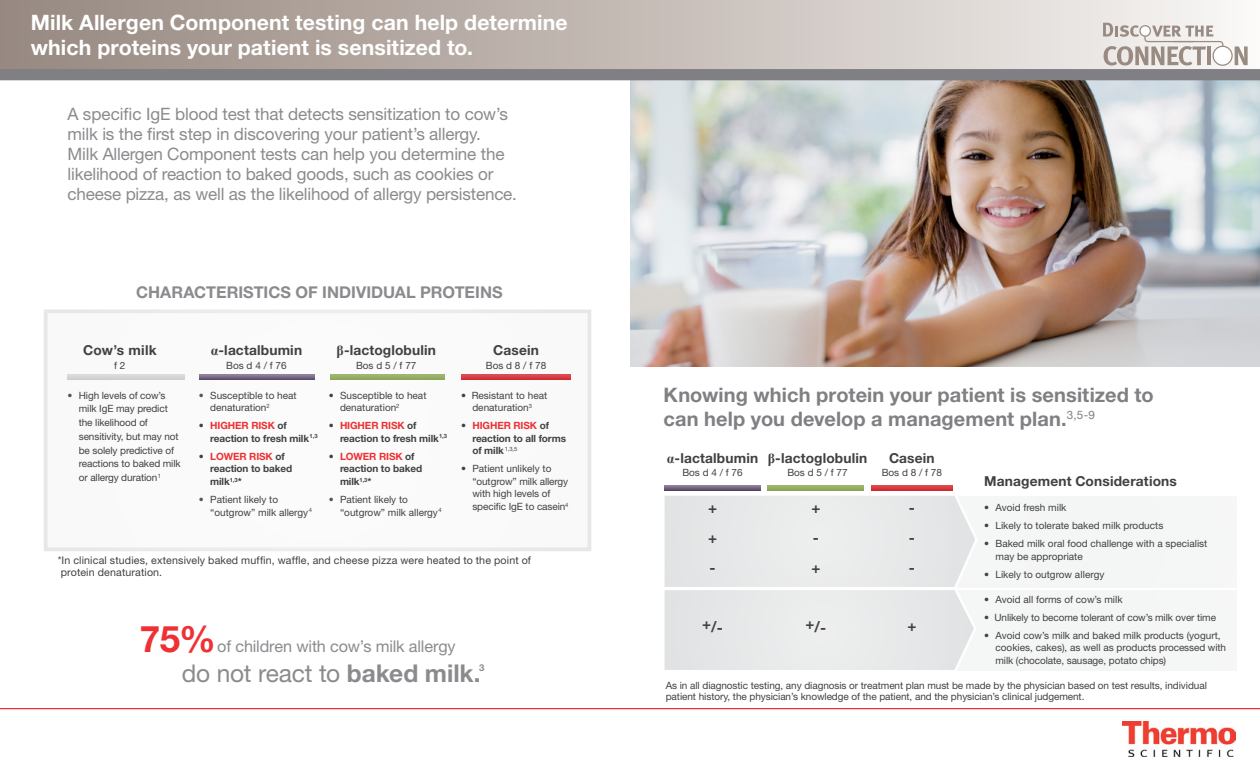
<style>
.page{position:relative;width:1260px;height:765px;background:#fff}
.page>*{position:absolute;margin:0;border:0;box-sizing:border-box;transform-origin:0 0}
.t1{font:700 36.75px "Helvetica Neue LT Std";color:#ee3134}
.t2{font:24.5px "Helvetica Neue LT Std";letter-spacing:-.01em;color:#8b8a8e}
.t3{font:700 21.25px/25px "Helvetica Neue LT Std";letter-spacing:.005em;color:#fff}
.t4{font:700 20px/23.8px "Helvetica Neue LT Std";letter-spacing:.005em;color:#807f83}
.t5{font:17px/20px "Helvetica Neue LT Std";letter-spacing:-.01em;color:#8b8a8e}
.t6{font:700 16.25px "Helvetica Neue LT Std";color:#8b8a8e}
.t7{font:16.25px "Helvetica Neue LT Std";letter-spacing:-.01em;color:#8b8a8e}
.t8{font:700 15px/30px "Helvetica Neue LT Std";color:#414042;text-align:justify}
.t9{font:700 13.75px "Helvetica Neue LT Std";letter-spacing:.01em;color:#414042}
.t10{font:10.62px/12.5px "Helvetica Neue LT Std";letter-spacing:.015em;color:#414042}
.t11{font:10px/12.5px "Helvetica Neue LT Std";letter-spacing:-.005em;color:#414042}
.t12{font:700 10px/12.5px "Helvetica Neue LT Std";letter-spacing:-.01em;color:#414042}
.t13{font:700 9.5px "Helvetica Neue LT Std";color:#8b8a8e}
.s1{color:#565659}
.s2{font-family:"Times New Roman"}
.s3{font-weight:400}
.s4{color:#ee3134}
.s5{font-weight:700}
</style>
<div class="page">
<img style="left:630px;top:80px;width:630px;height:287px">
<div style="left:949px;top:590px;width:288px;height:80px;background:#f4f5f5"></div>
<svg style="left:664px;top:485px;width:97px;height:5px"></svg>
<div style="left:768px;top:485px;width:96px;height:5px;background:#97af66"></div>
<div style="left:871px;top:485px;width:82px;height:5px;background:#d73f45"></div>
<div style="left:950px;top:496px;width:287px;height:91px;background:#f4f5f5"></div>
<div style="left:664px;top:496px;width:311px;height:174px;background:#e8e9e9"></div>
<div style="left:46px;top:311px;width:543px;height:238px;background:#fafafa"></div>
<svg style="left:199px;top:375px;width:115px;height:5px"></svg>
<div style="left:330px;top:375px;width:115px;height:5px;background:#95ad63"></div>
<div style="left:68px;top:375px;width:117px;height:5px;background:#d4d4d4"></div>
<div style="left:461px;top:375px;width:110px;height:5px;background:#d63b41"></div>
<div style="left:0;top:0;width:1260px;height:76px;background:linear-gradient(to right,#95867d,#f7f5f3)"></div>
<div style="left:0;top:69px;width:1260px;height:11px;background:#807f83"></div>
<svg style="left:1103px;top:23px;width:121px;height:42px"></svg>
<hr style="left:1207px;top:46px;width:4px;height:19px;background:#998a82">
<svg style="left:1235px;top:46px;width:13px;height:19px"></svg>
<div style="left:1213px;top:46px;width:19px;height:19px;background:#fff;border-radius:50%"></div>
<div style="left:1213px;top:46px;width:20px;height:20px;border:1px solid #998a82;border-radius:50%"></div>
<img style="left:1123px;top:722px;width:112px;height:34px">
<hr style="left:0;top:708px;width:1260px;height:1px;background:#ee3134">
<h3 class="t3" style="left:31px;top:10px;width:538px">Milk Allergen Component testing can help determine which proteins your patient is sensitized to.</h3>
<p class="t5" style="left:68px;top:103px;width:451px">A specific IgE blood test that detects sensitization to cow’s milk is the first step in discovering your patient’s allergy.<br>Milk Allergen Component tests can help you determine the likelihood of reaction to baked goods, such as cookies or cheese pizza, as well as the likelihood of allergy persistence.</p>
<h3 class="t6" style="left:136px;top:282px;width:368px">CHARACTERISTICS OF INDIVIDUAL PROTEINS</h3>
<h3 class="t9" style="left:83px;top:342px;width:75px">Cow’s milk</h3>
<p class="t11" style="left:114px;top:359px;width:13px">f 2</p>
<p class="t11" style="left:79px;top:388px;width:103px;line-height:13.8px;text-indent:-11px"><span class="s1">•</span> High levels of cow’s milk IgE may predict the likelihood of sensitivity, but may not be solely predictive of reactions to baked milk or allergy duration<sup>1</sup></p>
<p class="t11" style="left:461px;top:389px;width:88px;text-align:center">• Resistant to heat denaturation<sup>3</sup></p>
<h3 class="t9" style="left:493px;top:342px;width:47px">Casein</h3>
<p class="t11" style="left:486px;top:359px;width:62px">Bos d 8 / f 78</p>
<h3 class="t9" style="left:211px;top:342px;width:93px"><span class="s2">α</span>-lactalbumin</h3>
<p class="t11" style="left:226px;top:359px;width:62px">Bos d 4 / f 76</p>
<h3 class="t9" style="left:337px;top:342px;width:101px"><span class="s2">β</span>-lactoglobulin</h3>
<p class="t11" style="left:356px;top:359px;width:62px">Bos d 5 / f 77</p>
<p class="t11" style="left:210px;top:389px;width:88px;text-indent:-11px"><span class="s1">•</span> Susceptible to heat denaturation<sup>2</sup></p>
<p class="t12" style="left:210px;top:419px;width:109px;text-indent:-11px"><span class="s3">•</span> <span class="s4">HIGHER RISK</span> of reaction to fresh milk<sup>1,3</sup></p>
<p class="t12" style="left:210px;top:450px;width:84px;text-indent:-11px"><span class="s3">•</span> <span class="s4">LOWER RISK</span> of reaction to baked milk<sup>1,3</sup>*</p>
<p class="t11" style="left:210px;top:493px;width:103px;text-indent:-11px"><span class="s1">•</span> Patient likely to “outgrow” milk allergy<sup>4</sup></p>
<p class="t11" style="left:340px;top:389px;width:88px;text-indent:-11px">• Susceptible to heat denaturation<sup>2</sup></p>
<p class="t12" style="left:340px;top:419px;width:109px;text-indent:-11px"><span class="s3">•</span> <span class="s4">HIGHER RISK</span> of reaction to fresh milk<sup>1,3</sup></p>
<p class="t12" style="left:340px;top:450px;width:84px;text-indent:-11px"><span class="s3">•</span> <span class="s4">LOWER RISK</span> of reaction to baked milk<sup>1,3</sup>*</p>
<p class="t11" style="left:340px;top:493px;width:103px;text-indent:-11px"><span class="s1">•</span> Patient likely to “outgrow” milk allergy<sup>4</sup></p>
<p class="t12" style="left:472px;top:419px;width:95px;text-indent:-11px"><span class="s3">•</span> <span class="s4">HIGHER RISK</span> of reaction to all forms of milk<sup>1,3,5</sup></p>
<p class="t11" style="left:472px;top:462px;width:98px;text-indent:-11px">• Patient unlikely to “outgrow” milk allergy with high levels of specific IgE to casein<sup>4</sup></p>
<p class="t10" style="left:58px;top:554px;width:475px">*In clinical studies, extensively baked muffin, waffle, and cheese pizza were heated to the point of protein denaturation.</p>
<h1 class="t1" style="left:140px;top:616px;width:77px">75%</h1>
<h3 class="t7" style="left:217px;top:637px;width:240px">of children with cow’s milk allergy</h3>
<h2 class="t2" style="left:182px;top:659px;width:300px">do not react to <span class="s5">baked milk.</span></h2>
<p class="t13" style="left:479px;top:661px;width:7px">3</p>
<h3 class="t4" style="left:664px;top:383px;width:492px">Knowing which protein your patient is sensitized to can help you develop a management plan.<sup>3,5-9</sup></h3>
<h3 class="t9" style="left:667px;top:449px;width:93px"><span class="s2">α</span>-lactalbumin</h3>
<p class="t11" style="left:682px;top:467px;width:62px">Bos d 4 / f 76</p>
<h3 class="t9" style="left:768px;top:449px;width:101px"><span class="s2">β</span>-lactoglobulin</h3>
<p class="t11" style="left:787px;top:467px;width:62px">Bos d 5 / f 77</p>
<h3 class="t9" style="left:889px;top:449px;width:47px">Casein</h3>
<p class="t11" style="left:882px;top:467px;width:62px">Bos d 8 / f 78</p>
<h3 class="t8" style="left:708px;top:492px;width:11px">+ + -</h3>
<h3 class="t8" style="left:811px;top:492px;width:11px">+ - +</h3>
<h3 class="t8" style="left:909px;top:492px;width:8px">- - -</h3>
<h3 class="t8" style="left:702px;top:611px;width:22px">+/-</h3>
<h3 class="t8" style="left:806px;top:611px;width:22px">+/-</h3>
<h3 class="t8" style="left:907px;top:610px;width:11px">+</h3>
<h3 class="t9" style="left:984px;top:472px;width:194px">Management Considerations</h3>
<p class="t11" style="left:984px;top:501px;width:84px">• Avoid fresh milk</p>
<p class="t11" style="left:984px;top:519px;width:181px">• Likely to tolerate baked milk products</p>
<p class="t11" style="left:996px;top:537px;width:213px;text-indent:-11px">• Baked milk oral food challenge with a specialist may be appropriate</p>
<p class="t11" style="left:984px;top:568px;width:122px">• Likely to outgrow allergy</p>
<p class="t11" style="left:984px;top:593px;width:140px">• Avoid all forms of cow’s milk</p>
<p class="t11" style="left:984px;top:611px;width:233px">• Unlikely to become tolerant of cow’s milk over time</p>
<p class="t11" style="left:996px;top:629px;width:232px;text-indent:-11px">• Avoid cow’s milk and baked milk products (yogurt, cookies, cakes), as well as products processed with milk (chocolate, sausage, potato chips)</p>
<p class="t11" style="left:666px;top:679px;width:543px;line-height:11.2px">As in all diagnostic testing, any diagnosis or treatment plan must be made by the physician based on test results, individual patient history, the physician’s knowledge of the patient, and the physician’s clinical judgement.</p>
</div>
